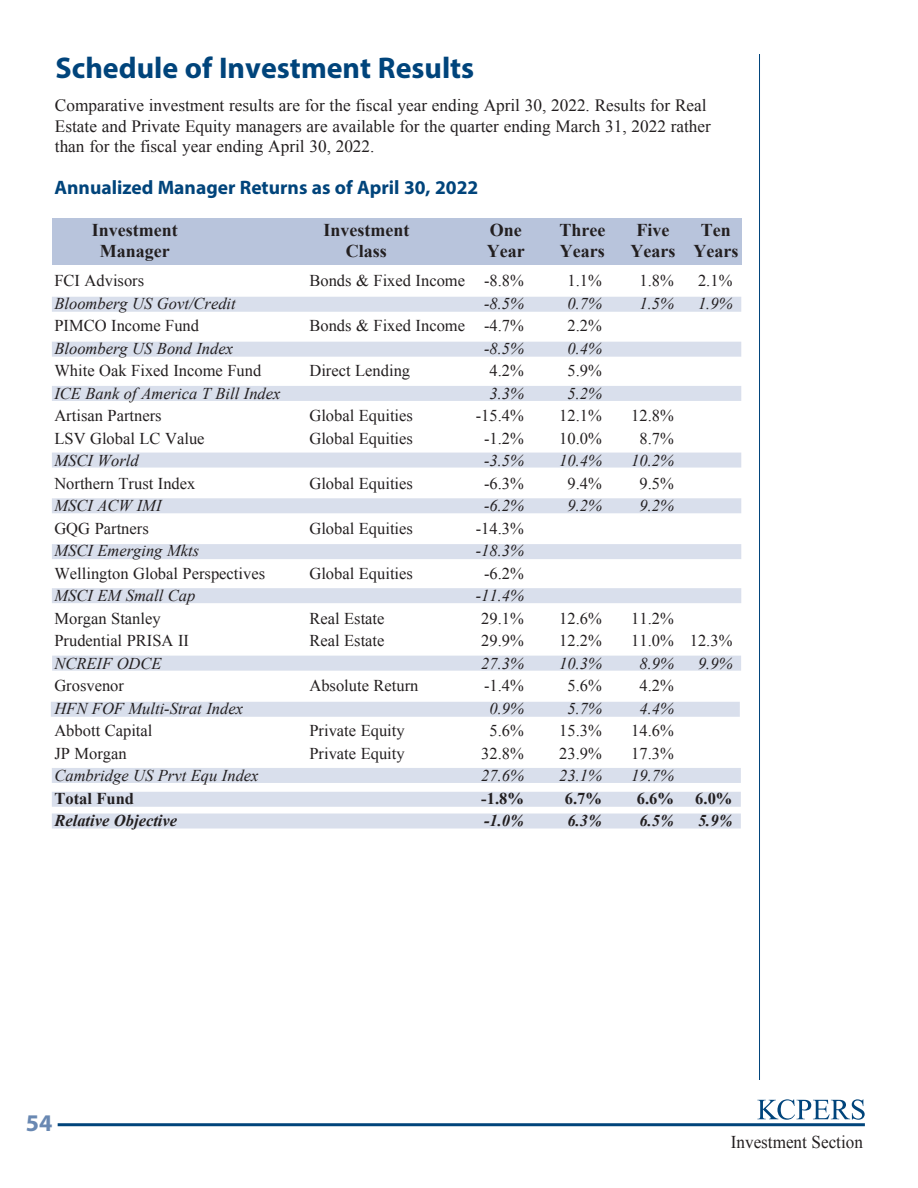
<style>
.page{position:relative;width:918px;height:1188px;background:#fff}
.page>*{position:absolute;margin:0;border:0;box-sizing:border-box;transform-origin:0 0}
.t1{font:700 30px "Myriad Pro";color:#00447b}
.t2{font:700 24px "Myriad Pro";color:#6988b2}
.t3{font:700 19.5px "Myriad Pro";color:#00447b}
.t4{font:700 18px "Times New Roman";color:#231f20}
.t5{font:18px "Times New Roman";color:#231f20;scale:.95 1}
.t6{font:17.25px/20.7px "Times New Roman";color:#231f20}
.t7{font:16.5px "Times New Roman";color:#231f20}
.t8{font:italic 16.5px "Times New Roman";color:#231f20}
.t9{font:italic 700 16.5px "Times New Roman";color:#231f20}
.t10{font:700 16.5px "Times New Roman";color:#231f20}
</style>
<div class="page">
<div style="left:52px;top:814px;width:689px;height:15px;background:#d9dfec"></div>
<div style="left:52px;top:792px;width:689px;height:15px;background:#d9dfec"></div>
<div style="left:52px;top:768px;width:689px;height:15px;background:#d9dfec"></div>
<svg style="left:757px;top:1099px;width:108px;height:21px"></svg>
<hr style="left:757px;top:1121px;width:108px;height:1px;background:#00447b">
<hr style="left:58px;top:1123px;width:807px;height:3px;background:#00447b">
<hr style="left:759px;top:54px;width:1px;height:1026px;background:#00447b">
<div style="left:52px;top:656px;width:689px;height:15px;background:#d9dfec"></div>
<div style="left:51px;top:702px;width:689px;height:15px;background:#d9dfec"></div>
<div style="left:52px;top:588px;width:689px;height:15px;background:#d9dfec"></div>
<div style="left:52px;top:544px;width:689px;height:15px;background:#d9dfec"></div>
<div style="left:52px;top:498px;width:689px;height:15px;background:#d9dfec"></div>
<div style="left:52px;top:453px;width:689px;height:15px;background:#d9dfec"></div>
<div style="left:52px;top:386px;width:689px;height:15px;background:#d9dfec"></div>
<div style="left:52px;top:342px;width:689px;height:15px;background:#d9dfec"></div>
<div style="left:52px;top:218px;width:690px;height:47px;background:#b8c4dc"></div>
<div style="left:52px;top:297px;width:689px;height:15px;background:#d9dfec"></div>
<p class="t1" style="left:56px;top:48px;width:420px">Schedule of Investment Results</p>
<p class="t6" style="left:55px;top:94px;width:658px">Comparative investment results are for the fiscal year ending April 30, 2022. Results for Real<br>Estate and Private Equity managers are available for the quarter ending March 31, 2022 rather than for the fiscal year ending April 30, 2022.</p>
<p class="t3" style="left:54px;top:174px;width:425px">Annualized Manager Returns as of April 30, 2022</p>
<p class="t4" style="left:92px;top:217px;width:87px">Investment</p>
<p class="t4" style="left:323px;top:217px;width:87px">Investment</p>
<p class="t4" style="left:490px;top:217px;width:34px">One</p>
<p class="t4" style="left:559px;top:217px;width:47px">Three</p>
<p class="t4" style="left:636px;top:217px;width:34px">Five</p>
<p class="t4" style="left:701px;top:217px;width:32px">Ten</p>
<p class="t4" style="left:100px;top:239px;width:71px">Manager</p>
<p class="t4" style="left:346px;top:239px;width:43px">Class</p>
<p class="t4" style="left:487px;top:239px;width:39px">Year</p>
<p class="t4" style="left:560px;top:239px;width:46px">Years</p>
<p class="t4" style="left:630px;top:239px;width:109px">Years Years</p>
<p class="t7" style="left:54px;top:270px;width:91px">FCI Advisors</p>
<p class="t7" style="left:309px;top:270px;width:216px">Bonds &amp; Fixed Income -8.8%</p>
<p class="t7" style="left:568px;top:270px;width:36px">1.1%</p>
<p class="t7" style="left:640px;top:270px;width:36px">1.8%</p>
<p class="t7" style="left:698px;top:270px;width:36px">2.1%</p>
<p class="t8" style="left:54px;top:292px;width:183px">Bloomberg US Govt/Credit</p>
<p class="t8" style="left:484px;top:292px;width:41px">-8.5%</p>
<p class="t8" style="left:568px;top:292px;width:36px">0.7%</p>
<p class="t8" style="left:640px;top:292px;width:36px">1.5%</p>
<p class="t8" style="left:698px;top:292px;width:36px">1.9%</p>
<p class="t7" style="left:54px;top:315px;width:146px">PIMCO Income Fund</p>
<p class="t7" style="left:309px;top:315px;width:216px">Bonds &amp; Fixed Income -4.7%</p>
<p class="t7" style="left:568px;top:315px;width:36px">2.2%</p>
<p class="t8" style="left:54px;top:337px;width:180px">Bloomberg US Bond Index</p>
<p class="t8" style="left:484px;top:337px;width:41px">-8.5%</p>
<p class="t8" style="left:568px;top:337px;width:36px">0.4%</p>
<p class="t7" style="left:54px;top:360px;width:208px">White Oak Fixed Income Fund</p>
<p class="t7" style="left:309px;top:360px;width:102px">Direct Lending</p>
<p class="t7" style="left:490px;top:360px;width:36px">4.2%</p>
<p class="t7" style="left:568px;top:360px;width:36px">5.9%</p>
<p class="t8" style="left:54px;top:382px;width:228px">ICE Bank of America T Bill Index</p>
<p class="t8" style="left:490px;top:382px;width:36px">3.3%</p>
<p class="t8" style="left:568px;top:382px;width:36px">5.2%</p>
<p class="t7" style="left:54px;top:405px;width:109px">Artisan Partners</p>
<p class="t7" style="left:309px;top:405px;width:105px">Global Equities</p>
<p class="t7" style="left:476px;top:405px;width:50px">-15.4%</p>
<p class="t7" style="left:559px;top:405px;width:44px">12.1%</p>
<p class="t7" style="left:631px;top:405px;width:44px">12.8%</p>
<p class="t7" style="left:54px;top:427px;width:152px">LSV Global LC Value</p>
<p class="t7" style="left:309px;top:427px;width:105px">Global Equities</p>
<p class="t7" style="left:484px;top:427px;width:41px">-1.2%</p>
<p class="t7" style="left:559px;top:427px;width:44px">10.0%</p>
<p class="t7" style="left:640px;top:427px;width:36px">8.7%</p>
<p class="t8" style="left:54px;top:450px;width:86px">MSCI World</p>
<p class="t8" style="left:484px;top:450px;width:41px">-3.5%</p>
<p class="t8" style="left:559px;top:450px;width:44px">10.4%</p>
<p class="t8" style="left:631px;top:450px;width:44px">10.2%</p>
<p class="t7" style="left:54px;top:472px;width:143px">Northern Trust Index</p>
<p class="t7" style="left:309px;top:472px;width:105px">Global Equities</p>
<p class="t7" style="left:484px;top:472px;width:41px">-6.3%</p>
<p class="t7" style="left:568px;top:472px;width:36px">9.4%</p>
<p class="t7" style="left:640px;top:472px;width:36px">9.5%</p>
<p class="t8" style="left:54px;top:495px;width:109px">MSCI ACW IMI</p>
<p class="t8" style="left:484px;top:495px;width:41px">-6.2%</p>
<p class="t8" style="left:568px;top:495px;width:36px">9.2%</p>
<p class="t8" style="left:640px;top:495px;width:36px">9.2%</p>
<p class="t7" style="left:54px;top:517px;width:96px">GQG Partners</p>
<p class="t7" style="left:309px;top:517px;width:105px">Global Equities</p>
<p class="t7" style="left:476px;top:517px;width:50px">-14.3%</p>
<p class="t8" style="left:54px;top:540px;width:146px">MSCI Emerging Mkts</p>
<p class="t8" style="left:476px;top:540px;width:50px">-18.3%</p>
<p class="t7" style="left:54px;top:562px;width:212px">Wellington Global Perspectives</p>
<p class="t7" style="left:309px;top:562px;width:105px">Global Equities</p>
<p class="t7" style="left:484px;top:562px;width:41px">-6.2%</p>
<p class="t8" style="left:54px;top:585px;width:143px">MSCI EM Small Cap</p>
<p class="t8" style="left:476px;top:585px;width:50px">-11.4%</p>
<p class="t7" style="left:54px;top:607px;width:108px">Morgan Stanley</p>
<p class="t7" style="left:309px;top:607px;width:77px">Real Estate</p>
<p class="t7" style="left:481px;top:607px;width:44px">29.1%</p>
<p class="t7" style="left:559px;top:607px;width:44px">12.6%</p>
<p class="t7" style="left:631px;top:607px;width:44px">11.2%</p>
<p class="t7" style="left:54px;top:630px;width:136px">Prudential PRISA II</p>
<p class="t7" style="left:309px;top:630px;width:77px">Real Estate</p>
<p class="t7" style="left:481px;top:630px;width:44px">29.9%</p>
<p class="t7" style="left:559px;top:630px;width:44px">12.2%</p>
<p class="t7" style="left:631px;top:630px;width:103px">11.0% 12.3%</p>
<p class="t8" style="left:54px;top:652px;width:109px">NCREIF ODCE</p>
<p class="t8" style="left:481px;top:652px;width:44px">27.3%</p>
<p class="t8" style="left:559px;top:652px;width:44px">10.3%</p>
<p class="t8" style="left:640px;top:652px;width:36px">8.9%</p>
<p class="t8" style="left:698px;top:652px;width:36px">9.9%</p>
<p class="t7" style="left:54px;top:675px;width:71px">Grosvenor</p>
<p class="t7" style="left:309px;top:675px;width:111px">Absolute Return</p>
<p class="t7" style="left:484px;top:675px;width:41px">-1.4%</p>
<p class="t7" style="left:568px;top:675px;width:36px">5.6%</p>
<p class="t7" style="left:640px;top:675px;width:36px">4.2%</p>
<p class="t8" style="left:54px;top:697px;width:190px">HFN FOF Multi-Strat Index</p>
<p class="t8" style="left:490px;top:697px;width:36px">0.9%</p>
<p class="t8" style="left:568px;top:697px;width:36px">5.7%</p>
<p class="t8" style="left:640px;top:697px;width:36px">4.4%</p>
<p class="t7" style="left:54px;top:720px;width:100px">Abbott Capital</p>
<p class="t7" style="left:309px;top:720px;width:97px">Private Equity</p>
<p class="t7" style="left:490px;top:720px;width:36px">5.6%</p>
<p class="t7" style="left:559px;top:720px;width:44px">15.3%</p>
<p class="t7" style="left:631px;top:720px;width:44px">14.6%</p>
<p class="t7" style="left:54px;top:742px;width:74px">JP Morgan</p>
<p class="t7" style="left:309px;top:742px;width:97px">Private Equity</p>
<p class="t7" style="left:481px;top:742px;width:44px">32.8%</p>
<p class="t7" style="left:559px;top:742px;width:44px">23.9%</p>
<p class="t7" style="left:631px;top:742px;width:44px">17.3%</p>
<p class="t8" style="left:54px;top:765px;width:206px">Cambridge US Prvt Equ Index</p>
<p class="t8" style="left:481px;top:765px;width:44px">27.6%</p>
<p class="t8" style="left:559px;top:765px;width:44px">23.1%</p>
<p class="t8" style="left:631px;top:765px;width:44px">19.7%</p>
<p class="t10" style="left:54px;top:787px;width:81px">Total Fund</p>
<p class="t10" style="left:481px;top:787px;width:44px">-1.8%</p>
<p class="t10" style="left:565px;top:787px;width:39px">6.7%</p>
<p class="t10" style="left:637px;top:787px;width:39px">6.6%</p>
<p class="t10" style="left:695px;top:787px;width:39px">6.0%</p>
<p class="t9" style="left:54px;top:809px;width:124px">Relative Objective</p>
<p class="t9" style="left:484px;top:809px;width:41px">-1.0%</p>
<p class="t9" style="left:568px;top:809px;width:36px">6.3%</p>
<p class="t9" style="left:640px;top:809px;width:36px">6.5%</p>
<p class="t9" style="left:698px;top:809px;width:36px">5.9%</p>
<p class="t2" style="left:26px;top:1107px;width:28px">54</p>
<p class="t5" style="left:731px;top:1129px;width:140px">Investment Section</p>
</div>
